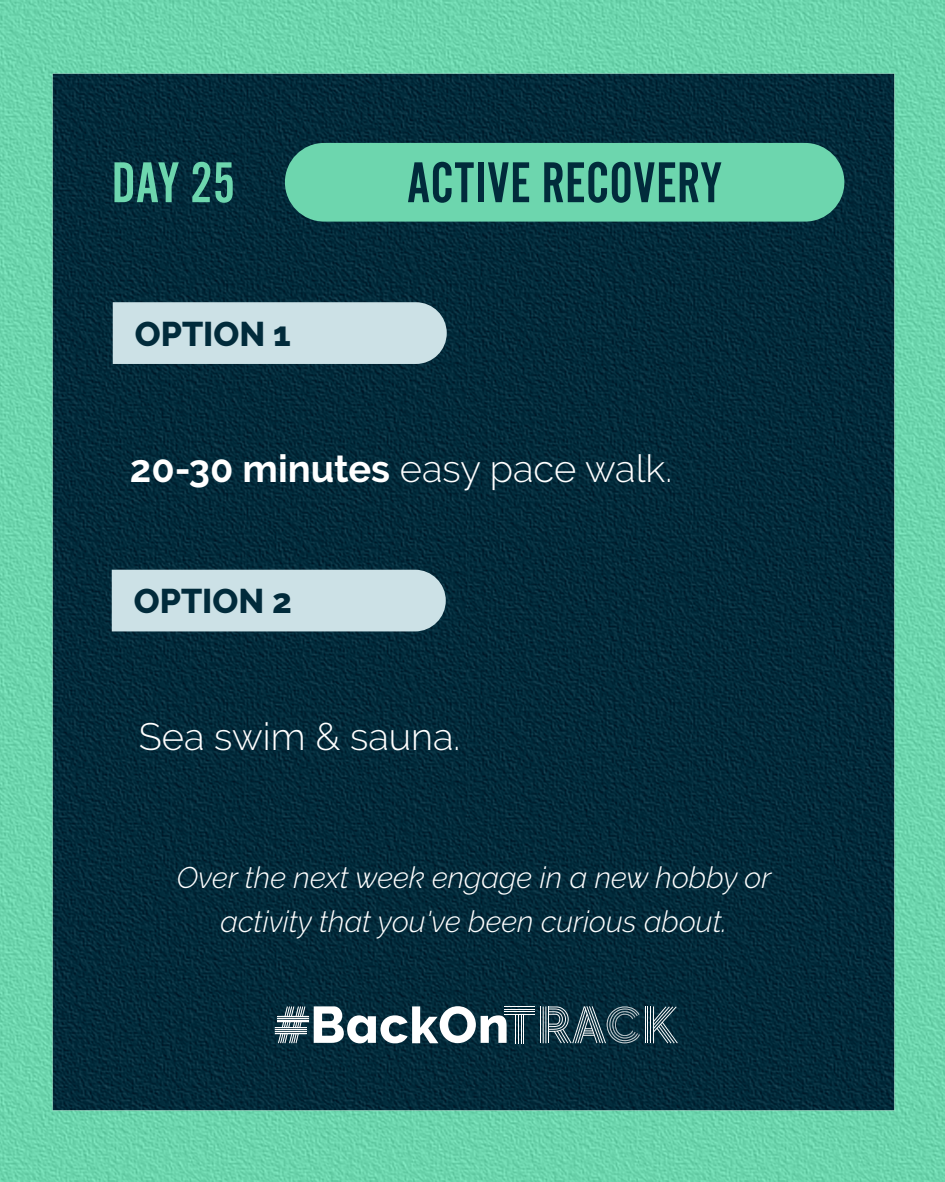
<style>
.page{position:relative;width:945px;height:1182px;background:#fff}
.page>*{position:absolute;margin:0;border:0;box-sizing:border-box;transform-origin:0 0}
.t1{font:59.68px "Alternate Got No 2 D";letter-spacing:.005em;color:#012b3b}
.t2{font:59.68px "Alternate Got No 2 D";color:#6dd6ae}
.t3{font:300 38.06px "Raleway";color:#fff}
.t4{font:800 34.12px "Raleway";color:#012b3b}
.t5{font:italic 300 29.75px/43.8px "Raleway";color:#fff;text-align:center}
.s1{font-weight:700}
</style>
<div class="page">
<img style="left:0;top:0;width:945px;height:1181px">
<img style="left:21px;top:42px;width:904px;height:1099px">
<svg style="left:314px;top:1006px;width:193px;height:37px"></svg>
<hr style="left:540px;top:1006px;width:1px;height:37px;background:#fff">
<hr style="left:523px;top:1013px;width:1px;height:30px;background:#fff">
<hr style="left:521px;top:1013px;width:1px;height:30px;background:#fff">
<hr style="left:518px;top:1013px;width:1px;height:30px;background:#fff">
<hr style="left:515px;top:1013px;width:1px;height:30px;background:#fff">
<hr style="left:504px;top:1006px;width:31px;height:1px;background:#fff">
<hr style="left:504px;top:1008px;width:31px;height:1px;background:#fff">
<hr style="left:504px;top:1011px;width:31px;height:1px;background:#fff">
<hr style="left:504px;top:1013px;width:31px;height:1px;background:#fff">
<hr style="left:275px;top:1027px;width:32px;height:1px;background:#fff">
<hr style="left:275px;top:1029px;width:32px;height:1px;background:#fff">
<hr style="left:275px;top:1031px;width:32px;height:1px;background:#fff">
<hr style="left:275px;top:1033px;width:32px;height:1px;background:#fff">
<hr style="left:277px;top:1016px;width:32px;height:1px;background:#fff">
<hr style="left:277px;top:1015px;width:32px;height:1px;background:#fff">
<hr style="left:277px;top:1017px;width:32px;height:1px;background:#fff">
<hr style="left:277px;top:1019px;width:32px;height:1px;background:#fff">
<hr style="left:277px;top:1021px;width:32px;height:1px;background:#fff">
<svg style="left:278px;top:1006px;width:27px;height:37px"></svg>
<svg style="left:543px;top:1006px;width:97px;height:37px;background:#3e5b68"></svg>
<hr style="left:645px;top:1006px;width:1px;height:37px;background:#fff">
<hr style="left:647px;top:1006px;width:1px;height:37px;background:#fff">
<hr style="left:650px;top:1006px;width:1px;height:37px;background:#fff">
<svg style="left:653px;top:1006px;width:25px;height:37px"></svg>
<div style="left:285px;top:143px;width:559px;height:78px;background:#6dd6ae;border-radius:39px"></div>
<div style="left:113px;top:302px;width:334px;height:62px;background:#cce1e6"></div>
<div style="left:112px;top:569px;width:334px;height:62px;background:#cce1e6"></div>
<h1 class="t2" style="left:112px;top:151px;width:125px">DAY 25</h1>
<h1 class="t1" style="left:406px;top:151px;width:317px">ACTIVE RECOVERY</h1>
<p class="t4" style="left:135px;top:314px;width:158px">OPTION 1</p>
<p class="t3" style="left:130px;top:446px;width:544px"><span class="s1">20-30 minutes</span> easy pace walk.</p>
<p class="t4" style="left:134px;top:581px;width:160px">OPTION 2</p>
<p class="t3" style="left:139px;top:713px;width:323px">Sea swim &amp; sauna.</p>
<p class="t5" style="left:177px;top:855px;width:596px">Over the next week engage in a new hobby or activity that you've been curious about.</p>
</div>
